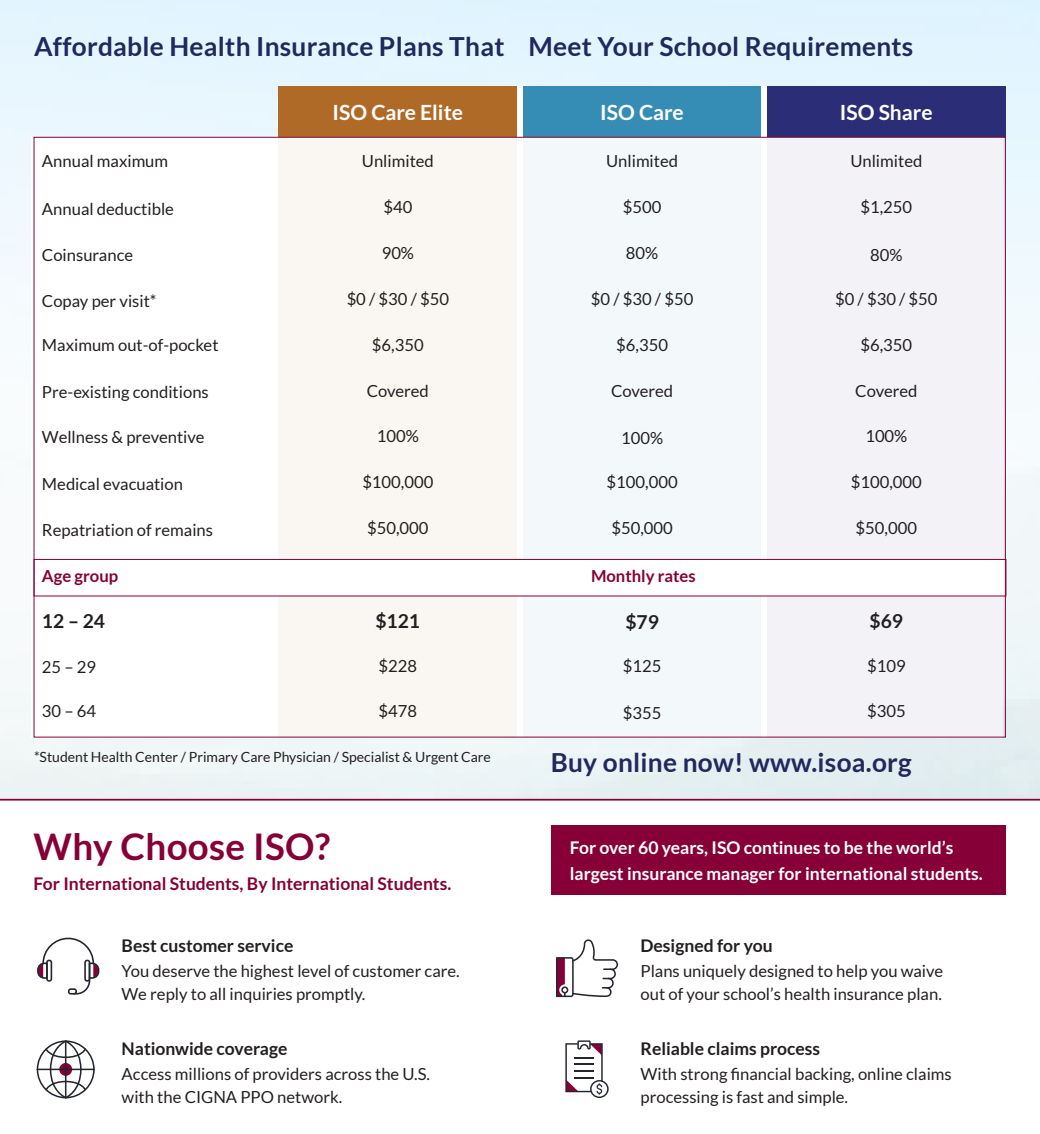
<style>
.page{position:relative;width:1040px;height:1134px;background:#fff}
.page>*{position:absolute;margin:0;border:0;box-sizing:border-box;transform-origin:0 0}
.t1{font:700 36.75px "Lato";letter-spacing:.01em;color:#860037}
.t2{font:700 26.25px "Lato";letter-spacing:.01em;color:#21285d}
.t3{font:700 21px "Lato";color:#fff}
.t4{font:700 19.25px "Lato";color:#231f20}
.t5{font:700 17.5px/26.2px "Lato";color:#fff}
.t6{font:700 17.5px "Lato";color:#231f20}
.t7{font:700 17.5px "Lato";color:#860037}
.t8{font:16.62px/22.8px "Lato";color:#231f20}
.t9{font:700 16.62px "Lato";color:#860037}
.t10{font:14px "Lato";color:#231f20}
</style>
<div class="page">
<img style="left:0;top:0;width:1040px;height:799px">
<div style="left:32px;top:137px;width:971px;height:601px;background:#fff"></div>
<div style="left:278px;top:130px;width:239px;height:608px;background:#faf6f2"></div>
<div style="left:522px;top:86px;width:239px;height:51px;background:#358cb4"></div>
<div style="left:522px;top:130px;width:239px;height:608px;background:#f3f8fa"></div>
<div style="left:766px;top:86px;width:239px;height:51px;background:#2b2e77"></div>
<div style="left:766px;top:130px;width:239px;height:608px;background:#f2f2f7"></div>
<div style="left:278px;top:86px;width:239px;height:51px;background:#af6a28"></div>
<div style="left:761px;top:87px;width:5px;height:472px;background:#fff"></div>
<div style="left:517px;top:87px;width:5px;height:472px;background:#fff"></div>
<div style="left:34px;top:559px;width:972px;height:37px;background:#fff;border:1px solid #860037"></div>
<svg style="left:0;top:799px;width:1040px;height:300px"></svg>
<svg style="left:37px;top:938px;width:62px;height:57px"></svg>
<svg style="left:556px;top:939px;width:62px;height:58px"></svg>
<div style="left:551px;top:825px;width:454px;height:70px;background:#860037"></div>
<svg style="left:565px;top:1040px;width:43px;height:58px"></svg>
<svg style="left:37px;top:1040px;width:58px;height:58px"></svg>
<p class="t2" style="left:34px;top:32px;width:472px">Affordable Health Insurance Plans That</p>
<p class="t2" style="left:528px;top:32px;width:386px">Meet Your School Requirements</p>
<p class="t3" style="left:332px;top:100px;width:132px">ISO Care Elite</p>
<p class="t3" style="left:600px;top:100px;width:85px">ISO Care</p>
<p class="t3" style="left:840px;top:100px;width:94px">ISO Share</p>
<p class="t8" style="left:42px;top:149px;width:128px">Annual maximum</p>
<p class="t8" style="left:362px;top:149px;width:74px">Unlimited</p>
<p class="t8" style="left:606px;top:149px;width:74px">Unlimited</p>
<p class="t8" style="left:850px;top:149px;width:74px">Unlimited</p>
<p class="t8" style="left:42px;top:198px;width:133px">Annual deductible</p>
<p class="t8" style="left:383px;top:195px;width:30px">$40</p>
<p class="t8" style="left:623px;top:195px;width:40px">$500</p>
<p class="t8" style="left:860px;top:195px;width:53px">$1,250</p>
<p class="t8" style="left:42px;top:244px;width:93px">Coinsurance</p>
<p class="t8" style="left:382px;top:241px;width:34px">90%</p>
<p class="t8" style="left:626px;top:241px;width:34px">80%</p>
<p class="t8" style="left:870px;top:243px;width:34px">80%</p>
<p class="t8" style="left:42px;top:289px;width:116px">Copay per visit*</p>
<p class="t8" style="left:347px;top:287px;width:104px">$0 / $30 / $50</p>
<p class="t8" style="left:591px;top:287px;width:104px">$0 / $30 / $50</p>
<p class="t8" style="left:835px;top:287px;width:104px">$0 / $30 / $50</p>
<p class="t8" style="left:42px;top:334px;width:178px">Maximum out-of-pocket</p>
<p class="t8" style="left:372px;top:333px;width:53px">$6,350</p>
<p class="t8" style="left:616px;top:333px;width:53px">$6,350</p>
<p class="t8" style="left:860px;top:333px;width:53px">$6,350</p>
<p class="t8" style="left:42px;top:381px;width:168px">Pre-existing conditions</p>
<p class="t8" style="left:367px;top:379px;width:64px">Covered</p>
<p class="t8" style="left:611px;top:379px;width:64px">Covered</p>
<p class="t8" style="left:855px;top:379px;width:64px">Covered</p>
<p class="t8" style="left:42px;top:425px;width:164px">Wellness &amp; preventive</p>
<p class="t8" style="left:377px;top:425px;width:43px">100%</p>
<p class="t8" style="left:621px;top:426px;width:43px">100%</p>
<p class="t8" style="left:865px;top:425px;width:43px">100%</p>
<p class="t8" style="left:42px;top:472px;width:143px">Medical evacuation</p>
<p class="t8" style="left:42px;top:518px;width:173px">Repatriation of remains</p>
<p class="t8" style="left:362px;top:471px;width:73px">$100,000</p>
<p class="t8" style="left:367px;top:517px;width:63px">$50,000</p>
<p class="t8" style="left:606px;top:471px;width:73px">$100,000</p>
<p class="t8" style="left:611px;top:517px;width:63px">$50,000</p>
<p class="t8" style="left:850px;top:471px;width:73px">$100,000</p>
<p class="t8" style="left:855px;top:517px;width:63px">$50,000</p>
<p class="t9" style="left:42px;top:567px;width:78px">Age group</p>
<p class="t9" style="left:591px;top:567px;width:106px">Monthly rates</p>
<p class="t4" style="left:42px;top:610px;width:65px">12 – 24</p>
<p class="t4" style="left:375px;top:610px;width:46px">$121</p>
<p class="t4" style="left:625px;top:611px;width:35px">$79</p>
<p class="t4" style="left:869px;top:610px;width:35px">$69</p>
<p class="t8" style="left:42px;top:656px;width:56px">25 – 29</p>
<p class="t8" style="left:378px;top:654px;width:40px">$228</p>
<p class="t8" style="left:623px;top:654px;width:40px">$125</p>
<p class="t8" style="left:867px;top:654px;width:40px">$109</p>
<p class="t8" style="left:42px;top:700px;width:56px">30 – 64</p>
<p class="t8" style="left:378px;top:700px;width:40px">$478</p>
<p class="t8" style="left:623px;top:701px;width:40px">$355</p>
<p class="t8" style="left:867px;top:700px;width:40px">$305</p>
<p class="t10" style="left:34px;top:749px;width:458px">*Student Health Center / Primary Care Physician / Specialist &amp; Urgent Care</p>
<p class="t1" style="left:34px;top:826px;width:298px">Why Choose ISO?</p>
<p class="t7" style="left:34px;top:874px;width:419px">For International Students, By International Students.</p>
<p class="t6" style="left:122px;top:935px;width:173px">Best customer service</p>
<p class="t8" style="left:122px;top:960px;width:339px">You deserve the highest level of customer care.<br>We reply to all inquiries promptly.</p>
<p class="t6" style="left:122px;top:1038px;width:167px">Nationwide coverage</p>
<p class="t8" style="left:122px;top:1063px;width:310px">Access millions of providers across the U.S. with the CIGNA PPO network.</p>
<p class="t2" style="left:550px;top:747px;width:362px">Buy online now! www.isoa.org</p>
<p class="t5" style="left:570px;top:834px;width:414px">For over 60 years, ISO continues to be the world’s largest insurance manager for international students.</p>
<p class="t6" style="left:640px;top:935px;width:134px">Designed for you</p>
<p class="t8" style="left:640px;top:960px;width:304px">Plans uniquely designed to help you waive out of your school’s health insurance plan.</p>
<p class="t6" style="left:640px;top:1038px;width:181px">Reliable claims process</p>
<p class="t8" style="left:640px;top:1063px;width:313px">With strong financial backing, online claims processing is fast and simple.</p>
</div>
